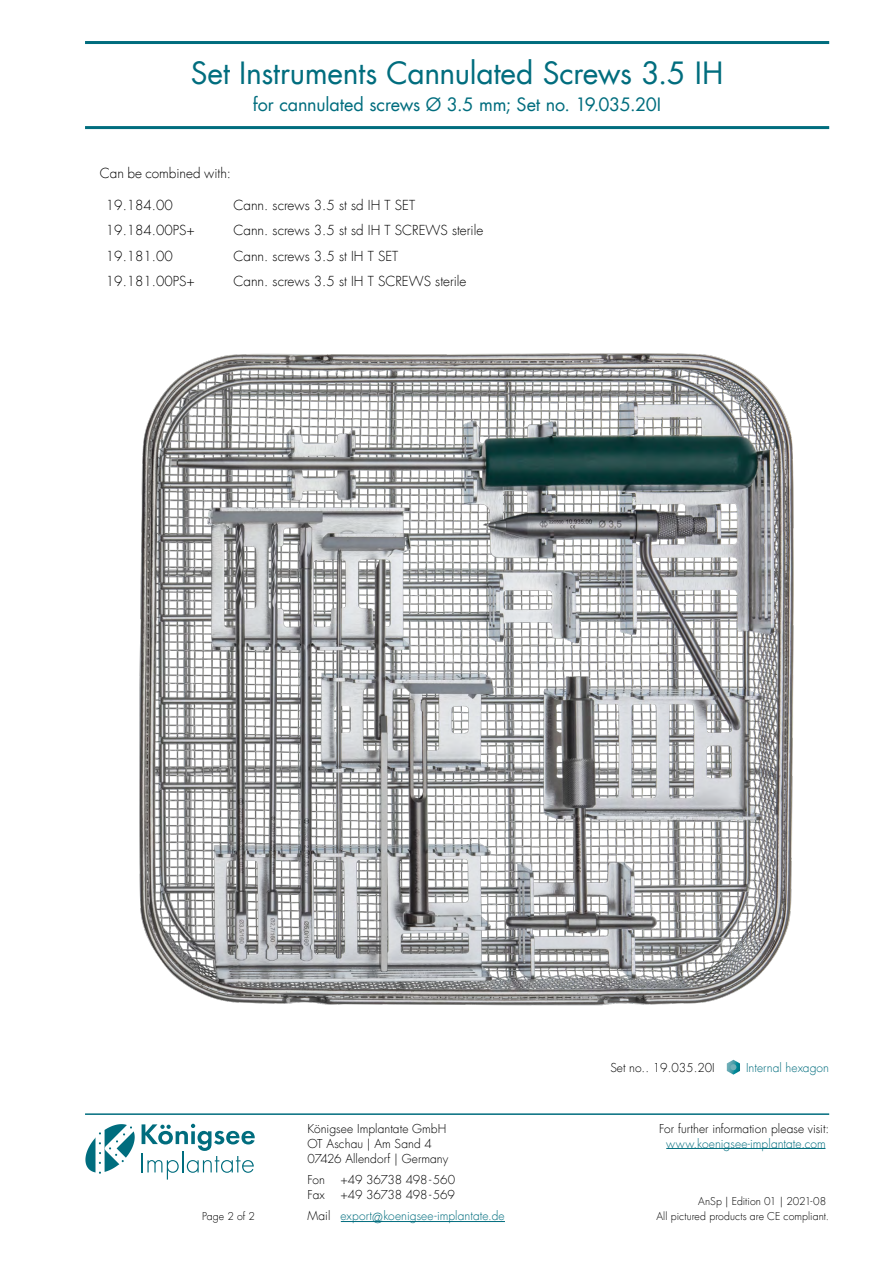
<style>
.page{position:relative;width:893px;height:1263px;background:#fff}
.page>*{position:absolute;margin:0;border:0;box-sizing:border-box;transform-origin:0 0}
.t1{font:30px "Futura Com";letter-spacing:-.01em;color:#006d7e}
.t2{font:18px "Futura Com";letter-spacing:-.01em;color:#006d7e}
.t3{font:300 13.5px "Futura Com";color:#000}
.t4{font:300 12px/15px "Futura Com";letter-spacing:.005em;color:#000}
.t5{font:300 12px/21.3px "Futura Com";letter-spacing:.005em;color:#006d7e}
.t6{font:300 12px "Futura Com";letter-spacing:-.02em;color:#000}
.t7{font:300 10.5px "Futura Com";letter-spacing:.005em;color:#000}
.s1{color:#000}
.s2{font-size:13.5px}
</style>
<div class="page">
<hr style="left:85px;top:1113px;width:744px;height:2px;background:#006d7e">
<hr style="left:666px;top:1148px;width:159px;height:1px;background:#006d7e">
<hr style="left:141px;top:1152px;width:2px;height:20px;background:#006d7e">
<svg style="left:142px;top:1124px;width:113px;height:55px"></svg>
<svg style="left:85px;top:1124px;width:50px;height:50px"></svg>
<hr style="left:85px;top:41px;width:744px;height:3px;background:#006d7e">
<hr style="left:85px;top:126px;width:744px;height:3px;background:#006d7e">
<hr style="left:341px;top:1221px;width:164px;height:1px;background:#006d7e">
<img style="left:139px;top:353px;width:655px;height:653px">
<svg style="left:727px;top:1060px;width:13px;height:14px"></svg>
<h1 class="t1" style="left:191px;top:52px;width:534px">Set Instruments Cannulated Screws 3.5 IH</h1>
<h2 class="t2" style="left:253px;top:92px;width:410px">for cannulated screws Ø 3.5 mm; Set no. 19.035.20I</h2>
<p class="t3" style="left:100px;top:164px;width:133px">Can be combined with:</p>
<p class="t3" style="left:106px;top:196px;width:68px">19.184.00</p>
<p class="t3" style="left:233px;top:196px;width:183px">Cann. screws 3.5 st sd IH T SET</p>
<p class="t3" style="left:106px;top:221px;width:91px">19.184.00PS+</p>
<p class="t3" style="left:233px;top:221px;width:251px">Cann. screws 3.5 st sd IH T SCREWS sterile</p>
<p class="t3" style="left:106px;top:247px;width:68px">19.181.00</p>
<p class="t3" style="left:233px;top:247px;width:166px">Cann. screws 3.5 st IH T SET</p>
<p class="t3" style="left:106px;top:272px;width:91px">19.181.00PS+</p>
<p class="t3" style="left:233px;top:272px;width:235px">Cann. screws 3.5 st IH T SCREWS sterile</p>
<p class="t4" style="left:610px;top:1060px;width:106px">Set no.. 19.035.20I</p>
<p class="t5" style="left:746px;top:1057px;width:85px">Internal hexagon</p>
<p class="t4" style="left:659px;top:1121px;width:171px">For further information please visit:</p>
<p class="t5" style="left:666px;top:1132px;width:161px">www.koenigsee-implantate.com</p>
<p class="t4" style="left:308px;top:1121px;width:142px">Königsee Implantate GmbH<br>OT Aschau | Am Sand 4<br>07426 Allendorf | Germany</p>
<p class="t4" style="left:308px;top:1172px;width:19px">Fon</p>
<p class="t6" style="left:341px;top:1172px;width:116px">+49 36738 498-560</p>
<p class="t4" style="left:308px;top:1187px;width:19px">Fax</p>
<p class="t5" style="left:308px;top:1184px;width:199px;text-indent:33px"><span class="s1">+49 36738 498-569<br>Mail</span> export<span class="s2">@</span>koenigsee-implantate.de</p>
<p class="t7" style="left:698px;top:1195px;width:129px">AnSp | Edition 01 | 2021-08</p>
<p class="t7" style="left:202px;top:1210px;width:54px">Page 2 of 2</p>
<p class="t7" style="left:656px;top:1210px;width:174px">All pictured products are CE compliant.</p>
</div>
